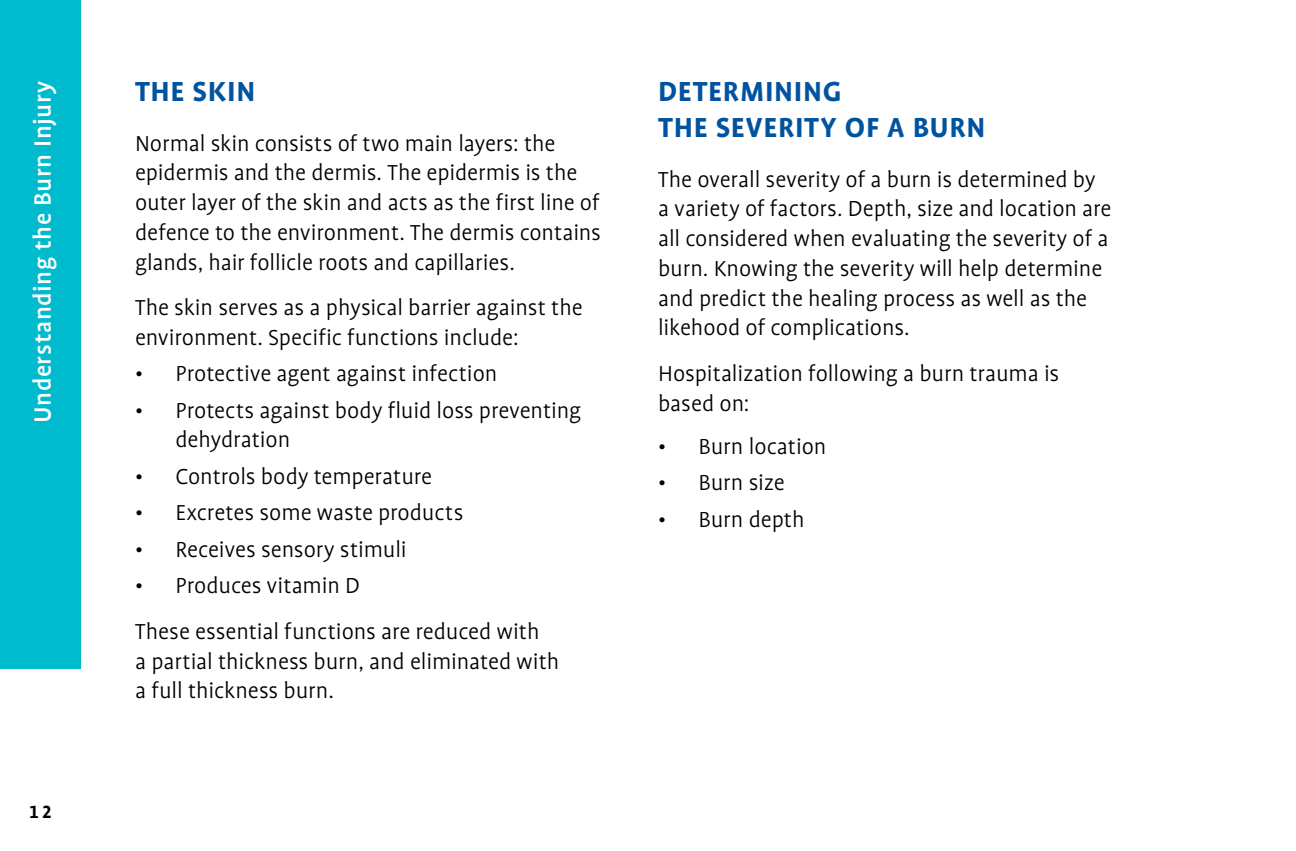
<style>
.page{position:relative;width:1296px;height:851px;background:#fff}
.page>*{position:absolute;margin:0;border:0;box-sizing:border-box;transform-origin:0 0}
.t1{font:700 31.5px/36px "Profile";letter-spacing:.02em;color:#00539f}
.t2{font:500 27px "Profile";letter-spacing:.02em;color:#fff}
.t3{font:300 24.75px/29.7px "Profile";letter-spacing:-.005em;color:#000}
.t4{font:700 20.25px "Profile NO";color:#000}
</style>
<div class="page">
<div style="left:0;top:0;width:81px;height:668px;background:#00bbce"></div>
<p class="t2" style="left:29px;top:423px;width:344px;rotate:-90deg">Understanding the Burn Injury</p>
<p class="t4" style="left:29px;top:802px;width:24px">12</p>
<p class="t1" style="left:135px;top:73px;width:122px">THE SKIN</p>
<p class="t3" style="left:135px;top:128px;width:468px">Normal skin consists of two main layers: the epidermis and the dermis. The epidermis is the outer layer of the skin and acts as the first line of defence to the environment. The dermis contains glands, hair follicle roots and capillaries.</p>
<p class="t3" style="left:135px;top:293px;width:449px">The skin serves as a physical barrier against the environment. Specific functions include:</p>
<p class="t3" style="left:135px;top:359px;width:364px">• Protective agent against infection</p>
<p class="t3" style="left:175px;top:395px;width:407px;text-indent:-40px">• Protects against body fluid loss preventing dehydration</p>
<p class="t3" style="left:135px;top:461px;width:299px">• Controls body temperature</p>
<p class="t3" style="left:135px;top:498px;width:330px">• Excretes some waste products</p>
<p class="t3" style="left:135px;top:534px;width:273px">• Receives sensory stimuli</p>
<p class="t3" style="left:135px;top:563px;width:406px;line-height:45.4px">• Produces vitamin D<br>These essential functions are reduced with</p>
<p class="t3" style="left:135px;top:646px;width:426px">a partial thickness burn, and eliminated with a full thickness burn.</p>
<p class="t1" style="left:658px;top:73px;width:329px">DETERMINING<br>THE SEVERITY OF A BURN</p>
<p class="t3" style="left:658px;top:164px;width:455px">The overall severity of a burn is determined by a variety of factors. Depth, size and location are all considered when evaluating the severity of a burn. Knowing the severity will help determine and predict the healing process as well as the likehood of complications.</p>
<p class="t3" style="left:658px;top:358px;width:403px">Hospitalization following a burn trauma is based on:</p>
<p class="t3" style="left:658px;top:431px;width:170px">• Burn location</p>
<p class="t3" style="left:658px;top:468px;width:128px">• Burn size</p>
<p class="t3" style="left:658px;top:504px;width:148px">• Burn depth</p>
</div>
